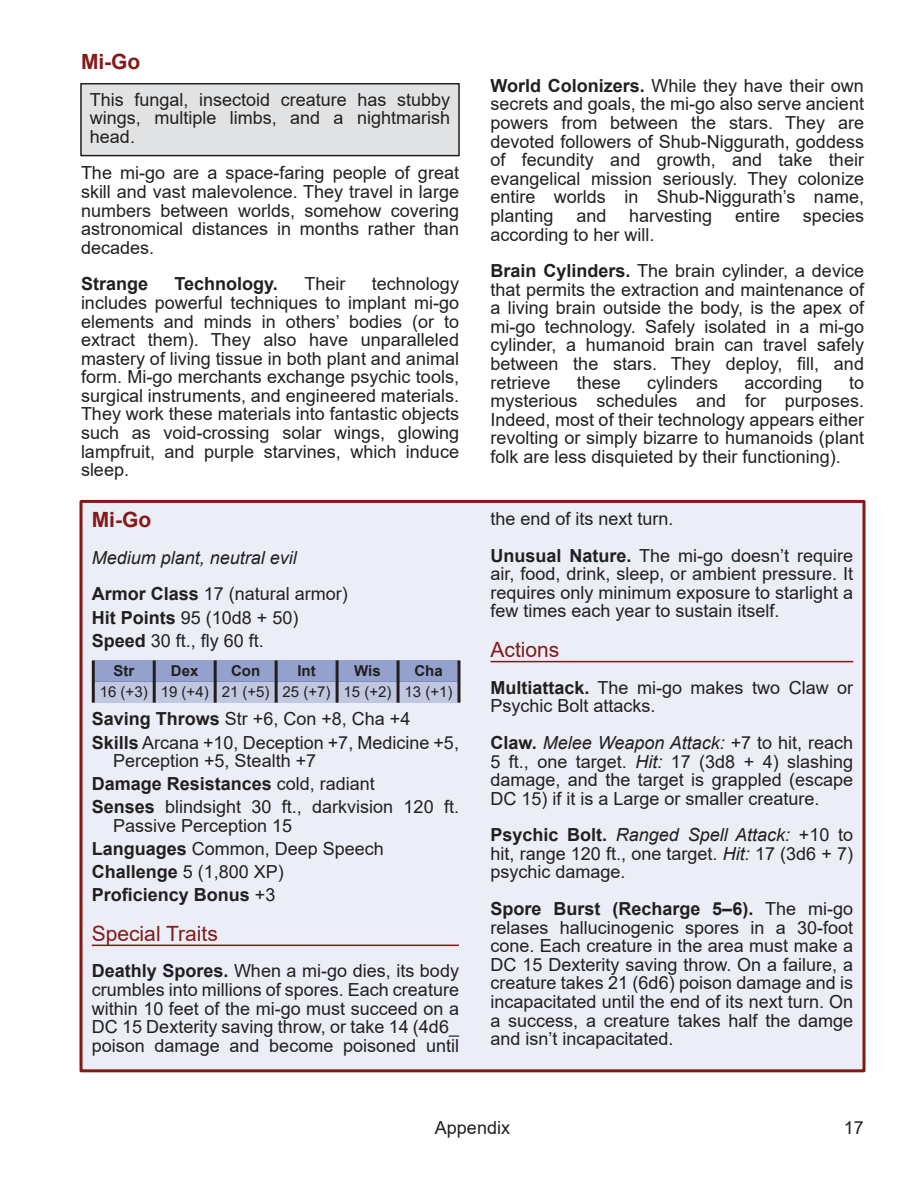
<style>
.page{position:relative;width:918px;height:1188px;background:#fff}
.page>*{position:absolute;margin:0;border:0;box-sizing:border-box;transform-origin:0 0}
.t1{font:21px "Arial";color:#841917}
.t2{font:700 21px "Arial";color:#841917}
.t3{font:18px/18.6px "Arial";color:#231f20;text-align:justify}
.t4{font:italic 18px/36.6px "Arial";color:#231f20}
.t5{font:700 18px "Arial";color:#231f20}
.t6{font:15px "Arial";color:#231f20}
.t7{font:700 15px "Arial";color:#231f20}
.s1{font-weight:700;font-style:normal}
.s2{font-style:normal}
.s3{font-weight:700}
.s4{font-style:italic}
</style>
<div class="page">
<div style="left:80px;top:500px;width:786px;height:572px;background:#ebeef6;border:3px solid #841917"></div>
<hr style="left:92px;top:945px;width:367px;height:1px;background:#841917">
<hr style="left:490px;top:661px;width:363px;height:1px;background:#841917">
<div style="left:93px;top:660px;width:366px;height:22px;background:#94a1cd"></div>
<div style="left:93px;top:682px;width:366px;height:21px;background:#c0c7e1"></div>
<hr style="left:92px;top:660px;width:3px;height:43px;background:#231f20">
<hr style="left:153px;top:660px;width:3px;height:43px;background:#231f20">
<hr style="left:214px;top:660px;width:3px;height:43px;background:#231f20">
<hr style="left:275px;top:660px;width:3px;height:43px;background:#231f20">
<hr style="left:336px;top:660px;width:3px;height:43px;background:#231f20">
<hr style="left:397px;top:660px;width:3px;height:43px;background:#231f20">
<hr style="left:458px;top:660px;width:2px;height:43px;background:#231f20">
<div style="left:80px;top:83px;width:380px;height:73px;background:#e1e2e4;border:2px solid #231f20"></div>
<p class="t2" style="left:81px;top:54px;width:61px">Mi-Go</p>
<p class="t3" style="left:90px;top:92px;width:362px">This fungal, insectoid creature has stubby wings, multiple limbs, and a nightmarish head.</p>
<p class="t3" style="left:81px;top:165px;width:380px">The mi-go are a space-faring people of great skill and vast malevolence. They travel in large numbers between worlds, somehow covering astronomical distances in months rather than decades.</p>
<p class="t5" style="left:81px;top:277px;width:69px">Strange</p>
<p class="t5" style="left:175px;top:277px;width:105px">Technology.</p>
<p class="t3" style="left:304px;top:276px;width:43px">Their</p>
<p class="t3" style="left:81px;top:276px;width:380px;text-indent:291px">technology includes powerful techniques to implant mi-go elements and minds in others’ bodies (or to extract them). They also have unparalleled mastery of living tissue in both plant and animal form. Mi-go merchants exchange psychic tools, surgical instruments, and engineered materials.<br>They work these materials into fantastic objects such as void-crossing solar wings, glowing lampfruit, and purple starvines, which induce sleep.</p>
<p class="t2" style="left:92px;top:512px;width:61px">Mi-Go</p>
<p class="t4" style="left:92px;top:541px;width:258px">Medium plant, neutral evil<br><span class="s1">Armor Class</span> <span class="s2">17 (natural armor)</span></p>
<p class="t3" style="left:92px;top:607px;width:208px;line-height:23.1px"><span class="s3">Hit Points</span> 95 (10d8 + 50)<br><span class="s3">Speed</span> 30 ft., fly 60 ft.</p>
<p class="t7" style="left:113px;top:665px;width:22px">Str</p>
<p class="t7" style="left:171px;top:665px;width:29px">Dex</p>
<p class="t7" style="left:231px;top:665px;width:31px">Con</p>
<p class="t7" style="left:297px;top:665px;width:20px">Int</p>
<p class="t7" style="left:354px;top:665px;width:28px">Wis</p>
<p class="t7" style="left:414px;top:665px;width:30px">Cha</p>
<p class="t6" style="left:100px;top:687px;width:354px">16 (+3) 19 (+4) 21 (+5) 25 (+7) 15 (+2) 13 (+1)</p>
<p class="t3" style="left:92px;top:709px;width:369px;line-height:23.1px"><span class="s3">Saving Throws</span> Str +6, Con +8, Cha +4<br><span class="s3">Skills</span> Arcana +10, Deception +7, Medicine +5,</p>
<p class="t3" style="left:92px;top:751px;width:369px;line-height:23.1px;text-align:left;text-indent:21px">Perception +5, Stealth +7<br><span class="s3">Damage Resistances</span> cold, radiant<br><span class="s3">Senses</span> blindsight 30 ft., darkvision 120 ft.</p>
<p class="t3" style="left:92px;top:816px;width:294px;line-height:23.1px;text-align:left;text-indent:21px">Passive Perception 15<br><span class="s3">Languages</span> Common, Deep Speech<br><span class="s3">Challenge</span> 5 (1,800 XP)<br><span class="s3">Proficiency Bonus</span> +3</p>
<p class="t1" style="left:92px;top:926px;width:128px">Special Traits</p>
<p class="t3" style="left:92px;top:964px;width:369px"><span class="s3">Deathly Spores.</span> When a mi-go dies, its body crumbles into millions of spores. Each creature within 10 feet of the mi-go must succeed on a DC 15 Dexterity saving throw, or take 14 (4d6_ poison damage and become poisoned until</p>
<p class="t3" style="left:490px;top:78px;width:375px"><span class="s3">World Colonizers.</span> While they have their own secrets and goals, the mi-go also serve ancient powers from between the stars. They are devoted followers of Shub-Niggurath, goddess of fecundity and growth, and take their evangelical mission seriously. They colonize entire worlds in Shub-Niggurath’s name, planting</p>
<p class="t3" style="left:576px;top:208px;width:32px">and</p>
<p class="t3" style="left:629px;top:208px;width:85px">harvesting</p>
<p class="t3" style="left:735px;top:208px;width:47px">entire</p>
<p class="t3" style="left:803px;top:208px;width:63px">species</p>
<p class="t3" style="left:490px;top:218px;width:375px;line-height:36.6px">according to her will.<br><span class="s3">Brain Cylinders.</span> The brain cylinder, a device</p>
<p class="t3" style="left:490px;top:282px;width:375px">that permits the extraction and maintenance of a living brain outside the body, is the apex of mi-go technology. Safely isolated in a mi-go cylinder, a humanoid brain can travel safely between the stars. They deploy, fill, and retrieve</p>
<p class="t3" style="left:577px;top:375px;width:46px">these</p>
<p class="t3" style="left:647px;top:375px;width:73px">cylinders</p>
<p class="t3" style="left:745px;top:375px;width:80px">according</p>
<p class="t3" style="left:490px;top:375px;width:375px;text-indent:359px">to mysterious schedules and for purposes.<br>Indeed, most of their technology appears either revolting or simply bizarre to humanoids (plant folk are less disquieted by their functioning).</p>
<p class="t3" style="left:490px;top:502px;width:364px;line-height:36.6px">the end of its next turn.<br><span class="s3">Unusual Nature.</span> The mi-go doesn’t require</p>
<p class="t3" style="left:490px;top:566px;width:364px">air, food, drink, sleep, or ambient pressure. It requires only minimum exposure to starlight a few times each year to sustain itself.</p>
<p class="t1" style="left:490px;top:642px;width:70px">Actions</p>
<p class="t3" style="left:490px;top:680px;width:364px"><span class="s3">Multiattack.</span> The mi-go makes two Claw or<br>Psychic Bolt attacks.</p>
<p class="t3" style="left:490px;top:735px;width:364px"><span class="s3">Claw.</span> <span class="s4">Melee Weapon Attack:</span> +7 to hit, reach 5 ft., one target. <span class="s4">Hit:</span> 17 (3d8 + 4) slashing damage, and the target is grappled (escape DC 15) if it is a Large or smaller creature.</p>
<p class="t3" style="left:490px;top:827px;width:364px"><span class="s3">Psychic Bolt.</span> <span class="s4">Ranged Spell Attack:</span> +10 to hit, range 120 ft., one target. <span class="s4">Hit:</span> 17 (3d6 + 7) psychic damage.</p>
<p class="t3" style="left:490px;top:901px;width:364px"><span class="s3">Spore Burst (Recharge 5–6).</span> The mi-go relases hallucinogenic spores in a 30-foot cone. Each creature in the area must make a DC 15 Dexterity saving throw. On a failure, a creature takes 21 (6d6) poison damage and is incapacitated until the end of its next turn. On a success, a creature takes half the damge and isn’t incapacitated.</p>
<p class="t3" style="left:435px;top:1120px;width:77px">Appendix</p>
<p class="t3" style="left:844px;top:1120px;width:22px">17</p>
</div>
